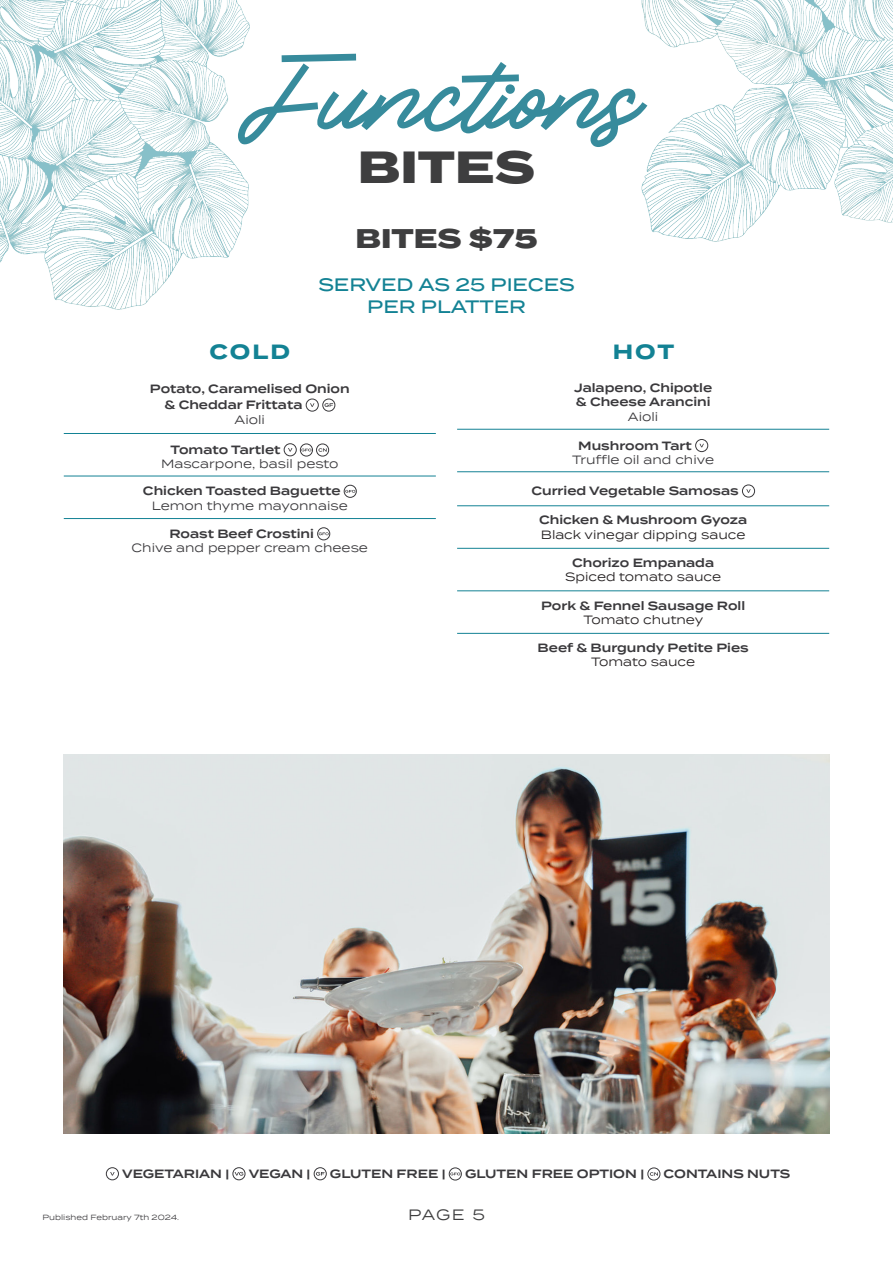
<style>
.page{position:relative;width:893px;height:1263px;background:#fff}
.page>*{position:absolute;margin:0;border:0;box-sizing:border-box;transform-origin:0 0}
.t1{font:77.1px "Socialist";color:#378b9c}
.t2{font:800 45px "Termina";color:#3e3e3f}
.t3{font:800 27px "Termina";color:#3e3e3f}
.t4{font:700 20.55px "Termina";letter-spacing:.1em;color:#138294}
.t5{font:500 18px/21.6px "Termina";color:#138294;text-align:center}
.t6{font:15px "Termina";color:#3e3e3f}
.t7{font:600 12px/14.4px "Termina";color:#3a393c;text-align:center}
.t8{font:12px/14.4px "Termina";color:#3a393c}
.t9{font:12px/14.4px "Termina";color:#231f20}
.t10{font:7.5px "Termina";color:#3a393c}
.s1{font-weight:400}
.s2{font-weight:600}
.s3{font-weight:600;color:#3a393c}
.s4{font-weight:400;color:#231f20}
</style>
<div class="page">
<img style="left:0;top:0;width:250px;height:310px">
<img style="left:641px;top:0;width:252px;height:242px">
<hr style="left:64px;top:433px;width:372px;height:1px;background:#138294">
<hr style="left:64px;top:476px;width:372px;height:1px;background:#138294">
<hr style="left:64px;top:518px;width:372px;height:1px;background:#138294">
<svg style="left:310px;top:403px;width:4px;height:4px"></svg>
<div style="left:306px;top:399px;width:13px;height:12px;border:1px solid #3a393c;border-radius:50%"></div>
<svg style="left:324px;top:403px;width:9px;height:4px"></svg>
<div style="left:322px;top:399px;width:13px;height:12px;border:1px solid #3a393c;border-radius:50%"></div>
<svg style="left:288px;top:448px;width:4px;height:4px"></svg>
<div style="left:284px;top:443px;width:13px;height:13px;border:1px solid #3a393c;border-radius:50%"></div>
<svg style="left:302px;top:449px;width:9px;height:2px"></svg>
<div style="left:300px;top:444px;width:13px;height:12px;border:1px solid #3a393c;border-radius:50%"></div>
<div style="left:316px;top:444px;width:13px;height:12px;border:1px solid #3a393c;border-radius:50%"></div>
<svg style="left:318px;top:448px;width:9px;height:4px"></svg>
<svg style="left:346px;top:490px;width:9px;height:3px"></svg>
<div style="left:344px;top:485px;width:13px;height:13px;border:1px solid #3a393c;border-radius:50%"></div>
<svg style="left:319px;top:532px;width:9px;height:3px"></svg>
<div style="left:317px;top:527px;width:13px;height:13px;border:1px solid #3a393c;border-radius:50%"></div>
<hr style="left:457px;top:429px;width:372px;height:1px;background:#138294">
<hr style="left:457px;top:471px;width:372px;height:1px;background:#138294">
<hr style="left:457px;top:505px;width:372px;height:1px;background:#138294">
<hr style="left:457px;top:548px;width:372px;height:1px;background:#138294">
<hr style="left:457px;top:591px;width:372px;height:1px;background:#138294">
<hr style="left:457px;top:633px;width:372px;height:1px;background:#138294">
<div style="left:695px;top:439px;width:13px;height:13px;border:1px solid #3a393c;border-radius:50%"></div>
<svg style="left:746px;top:489px;width:5px;height:4px"></svg>
<div style="left:742px;top:485px;width:13px;height:12px;border:1px solid #3a393c;border-radius:50%"></div>
<img style="left:64px;top:755px;width:765px;height:378px">
<div style="left:106px;top:1167px;width:13px;height:13px;border:1px solid #3a393c;border-radius:50%"></div>
<svg style="left:235px;top:1172px;width:8px;height:4px"></svg>
<div style="left:233px;top:1167px;width:12px;height:13px;border:1px solid #3a393c;border-radius:50%"></div>
<svg style="left:316px;top:1172px;width:9px;height:4px"></svg>
<div style="left:314px;top:1167px;width:13px;height:13px;border:1px solid #3a393c;border-radius:50%"></div>
<svg style="left:451px;top:1172px;width:9px;height:3px"></svg>
<div style="left:449px;top:1167px;width:13px;height:13px;border:1px solid #3a393c;border-radius:50%"></div>
<div style="left:647px;top:1167px;width:13px;height:13px;border:1px solid #3a393c;border-radius:50%"></div>
<svg style="left:650px;top:1172px;width:8px;height:4px"></svg>
<p class="t1" style="left:248px;top:29px;width:396px">Functions</p>
<p class="t2" style="left:358px;top:134px;width:179px">BITES</p>
<p class="t3" style="left:355px;top:218px;width:184px">BITES $75</p>
<p class="t5" style="left:318px;top:274px;width:258px">SERVED AS 25 PIECES<br>PER PLATTER</p>
<p class="t4" style="left:209px;top:336px;width:82px">COLD</p>
<p class="t4" style="left:613px;top:336px;width:63px">HOT</p>
<p class="t7" style="left:164px;top:381px;width:187px;line-height:16.2px;text-align:left;text-indent:-14px">Potato, Caramelised Onion &amp; Cheddar Frittata</p>
<p class="t8" style="left:235px;top:412px;width:32px">Aioli</p>
<p class="t7" style="left:171px;top:442px;width:111px">Tomato Tartlet</p>
<p class="t8" style="left:161px;top:456px;width:179px">Mascarpone, basil pesto</p>
<p class="t7" style="left:143px;top:484px;width:199px">Chicken Toasted Baguette</p>
<p class="t8" style="left:152px;top:498px;width:197px">Lemon thyme mayonnaise</p>
<p class="t7" style="left:170px;top:526px;width:146px">Roast Beef Crostini</p>
<p class="t8" style="left:132px;top:540px;width:238px">Chive and pepper cream cheese</p>
<p class="t7" style="left:574px;top:380px;width:140px">Jalapeno, Chipotle &amp; Cheese Arancini<br><span class="s1">Aioli</span></p>
<p class="t8" style="left:572px;top:438px;width:143px;text-indent:6px"><span class="s2">Mushroom Tart<br></span>Truffle oil and chive</p>
<p class="t7" style="left:531px;top:484px;width:209px">Curried Vegetable Samosas</p>
<p class="t9" style="left:539px;top:512px;width:210px"><span class="s3">Chicken &amp; Mushroom Gyoza<br></span>Black vinegar dipping sauce</p>
<p class="t9" style="left:565px;top:555px;width:157px;text-align:center"><span class="s3">Chorizo Empanada<br></span>Spiced tomato sauce</p>
<p class="t7" style="left:541px;top:598px;width:206px">Pork &amp; Fennel Sausage Roll<br><span class="s4">Tomato chutney</span></p>
<p class="t7" style="left:538px;top:640px;width:212px">Beef &amp; Burgundy Petite Pies<br><span class="s4">Tomato sauce</span></p>
<p class="t7" style="left:122px;top:1166px;width:109px">VEGETARIAN |</p>
<p class="t7" style="left:249px;top:1166px;width:63px">VEGAN |</p>
<p class="t7" style="left:330px;top:1166px;width:117px">GLUTEN FREE |</p>
<p class="t7" style="left:465px;top:1166px;width:181px">GLUTEN FREE OPTION |</p>
<p class="t7" style="left:664px;top:1166px;width:128px">CONTAINS NUTS</p>
<p class="t10" style="left:43px;top:1212px;width:138px">Published February 7th 2024.</p>
<p class="t6" style="left:408px;top:1203px;width:78px">PAGE 5</p>
</div>
